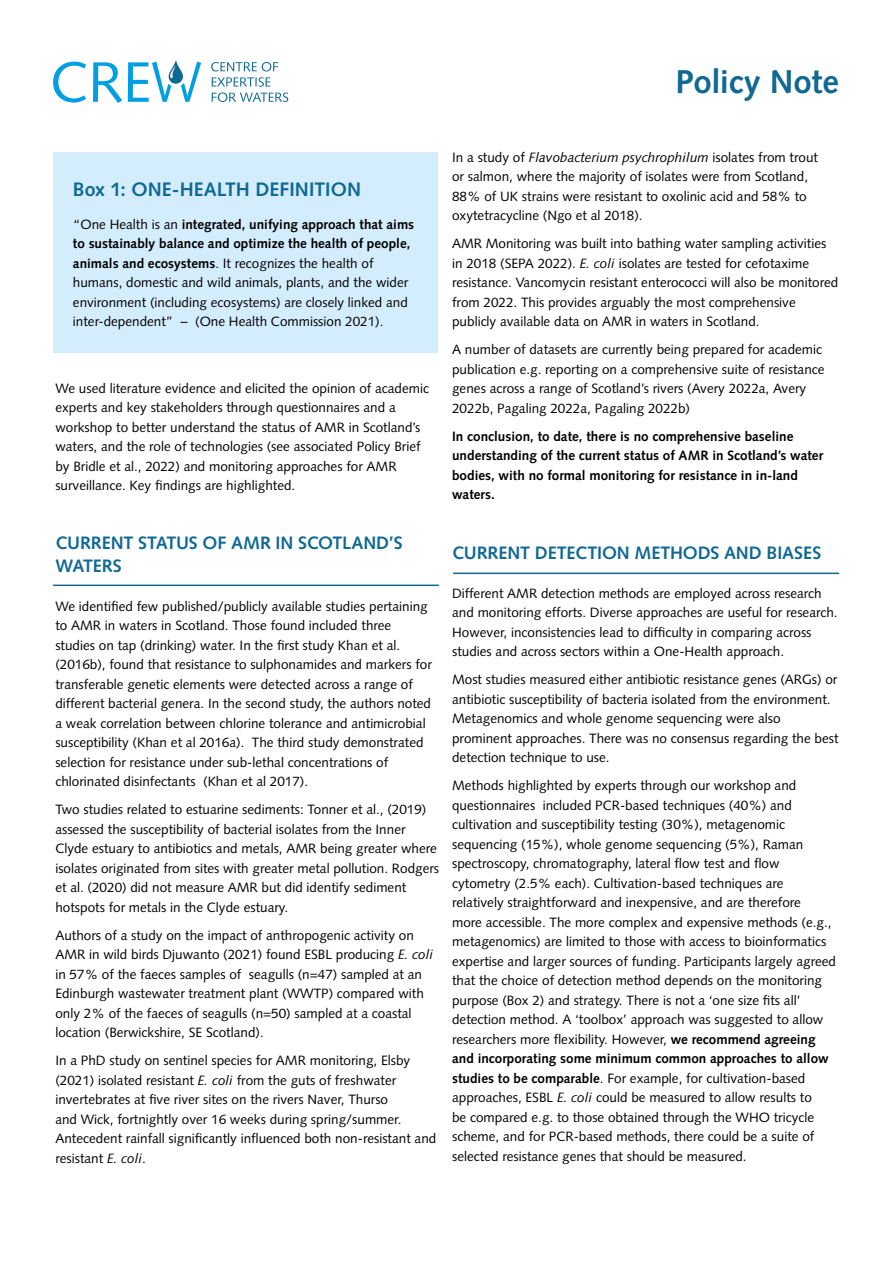
<style>
.page{position:relative;width:893px;height:1263px;background:#fff}
.page>*{position:absolute;margin:0;border:0;box-sizing:border-box;transform-origin:0 0}
.t1{font:700 33px "Syntax LT Std";letter-spacing:-.01em;color:#106993}
.t2{font:700 19.5px "Syntax LT Std";color:#106993}
.t3{font:700 18px/22.5px "Syntax LT Std";letter-spacing:-.01em;color:#106993}
.t4{font:13.5px/19.5px "Syntax LT Std";color:#000}
.t5{font:700 13.5px/19.5px "Syntax LT Std";color:#000}
.s1{font-weight:700}
.s2{font-style:italic}
</style>
<div class="page">
<div style="left:53px;top:152px;width:385px;height:201px;background:#d4edfc"></div>
<svg style="left:53px;top:62px;width:33px;height:41px"></svg>
<svg style="left:93px;top:62px;width:29px;height:41px"></svg>
<svg style="left:211px;top:62px;width:77px;height:40px"></svg>
<svg style="left:128px;top:60px;width:73px;height:42px"></svg>
<hr style="left:53px;top:584px;width:386px;height:2px;background:#106993">
<hr style="left:453px;top:573px;width:386px;height:1px;background:#106993">
<h1 class="t1" style="left:675px;top:62px;width:165px">Policy Note</h1>
<h2 class="t2" style="left:73px;top:179px;width:290px">Box 1: ONE-HEALTH DEFINITION</h2>
<p class="t4" style="left:73px;top:214px;width:343px">“One Health is an <span class="s1">integrated, unifying approach that aims to sustainably balance and optimize the health of people, animals and ecosystems</span>. It recognizes the health of humans, domestic and wild animals, plants, and the wider environment (including ecosystems) are closely linked and inter-dependent” – (One Health Commission 2021).</p>
<p class="t4" style="left:55px;top:378px;width:375px">We used literature evidence and elicited the opinion of academic experts and key stakeholders through questionnaires and a workshop to better understand the status of AMR in Scotland’s waters, and the role of technologies (see associated Policy Brief by Bridle et al., 2022) and monitoring approaches for AMR surveillance. Key findings are highlighted.</p>
<p class="t4" style="left:452px;top:148px;width:367px">In a study of <span class="s2">Flavobacterium psychrophilum</span> isolates from trout or salmon, where the majority of isolates were from Scotland, 88% of UK strains were resistant to oxolinic acid and 58% to oxytetracycline (Ngo et al 2018).</p>
<p class="t4" style="left:452px;top:234px;width:388px">AMR Monitoring was built into bathing water sampling activities in 2018 (SEPA 2022). <span class="s2">E. coli</span> isolates are tested for cefotaxime resistance. Vancomycin resistant enterococci will also be monitored from 2022. This provides arguably the most comprehensive publicly available data on AMR in waters in Scotland.</p>
<p class="t4" style="left:452px;top:340px;width:374px">A number of datasets are currently being prepared for academic publication e.g. reporting on a comprehensive suite of resistance genes across a range of Scotland’s rivers (Avery 2022a, Avery 2022b, Pagaling 2022a, Pagaling 2022b)</p>
<p class="t5" style="left:452px;top:427px;width:372px">In conclusion, to date, there is no comprehensive baseline understanding of the current status of AMR in Scotland’s water bodies, with no formal monitoring for resistance in in-land waters.</p>
<h3 class="t3" style="left:55px;top:532px;width:349px">CURRENT STATUS OF AMR IN SCOTLAND’S<br>WATERS</h3>
<p class="t4" style="left:55px;top:596px;width:378px">We identified few published/publicly available studies pertaining to AMR in waters in Scotland. Those found included three studies on tap (drinking) water. In the first study Khan et al. (2016b), found that resistance to sulphonamides and markers for transferable genetic elements were detected across a range of different bacterial genera. In the second study, the authors noted a weak correlation between chlorine tolerance and antimicrobial susceptibility (Khan et al 2016a). The third study demonstrated selection for resistance under sub-lethal concentrations of chlorinated disinfectants (Khan et al 2017).</p>
<p class="t4" style="left:55px;top:800px;width:385px">Two studies related to estuarine sediments: Tonner et al., (2019) assessed the susceptibility of bacterial isolates from the Inner Clyde estuary to antibiotics and metals, AMR being greater where isolates originated from sites with greater metal pollution. Rodgers et al. (2020) did not measure AMR but did identify sediment hotspots for metals in the Clyde estuary.</p>
<p class="t4" style="left:55px;top:925px;width:379px">Authors of a study on the impact of anthropogenic activity on AMR in wild birds Djuwanto (2021) found ESBL producing <span class="s2">E. coli </span>in 57% of the faeces samples of seagulls (n=47) sampled at an Edinburgh wastewater treatment plant (WWTP) compared with only 2% of the faeces of seagulls (n=50) sampled at a coastal location (Berwickshire, SE Scotland).</p>
<p class="t4" style="left:55px;top:1051px;width:382px">In a PhD study on sentinel species for AMR monitoring, Elsby (2021) isolated resistant <span class="s2">E. coli</span> from the guts of freshwater invertebrates at five river sites on the rivers Naver, Thurso<br>and Wick, fortnightly over 16 weeks during spring/summer.<br>Antecedent rainfall significantly influenced both non-resistant and resistant <span class="s2">E. coli</span>.</p>
<h3 class="t3" style="left:452px;top:541px;width:371px">CURRENT DETECTION METHODS AND BIASES</h3>
<p class="t4" style="left:452px;top:583px;width:387px">Different AMR detection methods are employed across research and monitoring efforts. Diverse approaches are useful for research.<br>However, inconsistencies lead to difficulty in comparing across studies and across sectors within a One-Health approach.</p>
<p class="t4" style="left:452px;top:670px;width:388px">Most studies measured either antibiotic resistance genes (ARGs) or antibiotic susceptibility of bacteria isolated from the environment.<br>Metagenomics and whole genome sequencing were also prominent approaches. There was no consensus regarding the best detection technique to use.</p>
<p class="t4" style="left:452px;top:776px;width:385px">Methods highlighted by experts through our workshop and questionnaires included PCR-based techniques (40%) and cultivation and susceptibility testing (30%), metagenomic sequencing (15%), whole genome sequencing (5%), Raman spectroscopy, chromatography, lateral flow test and flow cytometry (2.5% each). Cultivation-based techniques are relatively straightforward and inexpensive, and are therefore<br>more accessible. The more complex and expensive methods (e.g., metagenomics) are limited to those with access to bioinformatics expertise and larger sources of funding. Participants largely agreed that the choice of detection method depends on the monitoring purpose (Box 2) and strategy. There is not a ‘one size fits all’ detection method. A ‘toolbox’ approach was suggested to allow researchers more flexibility. However, <span class="s1">we recommend agreeing and incorporating some minimum common approaches to allow studies to be comparable</span>. For example, for cultivation-based approaches, ESBL <span class="s2">E. coli</span> could be measured to allow results to<br>be compared e.g. to those obtained through the WHO tricycle scheme, and for PCR-based methods, there could be a suite of selected resistance genes that should be measured.</p>
</div>
